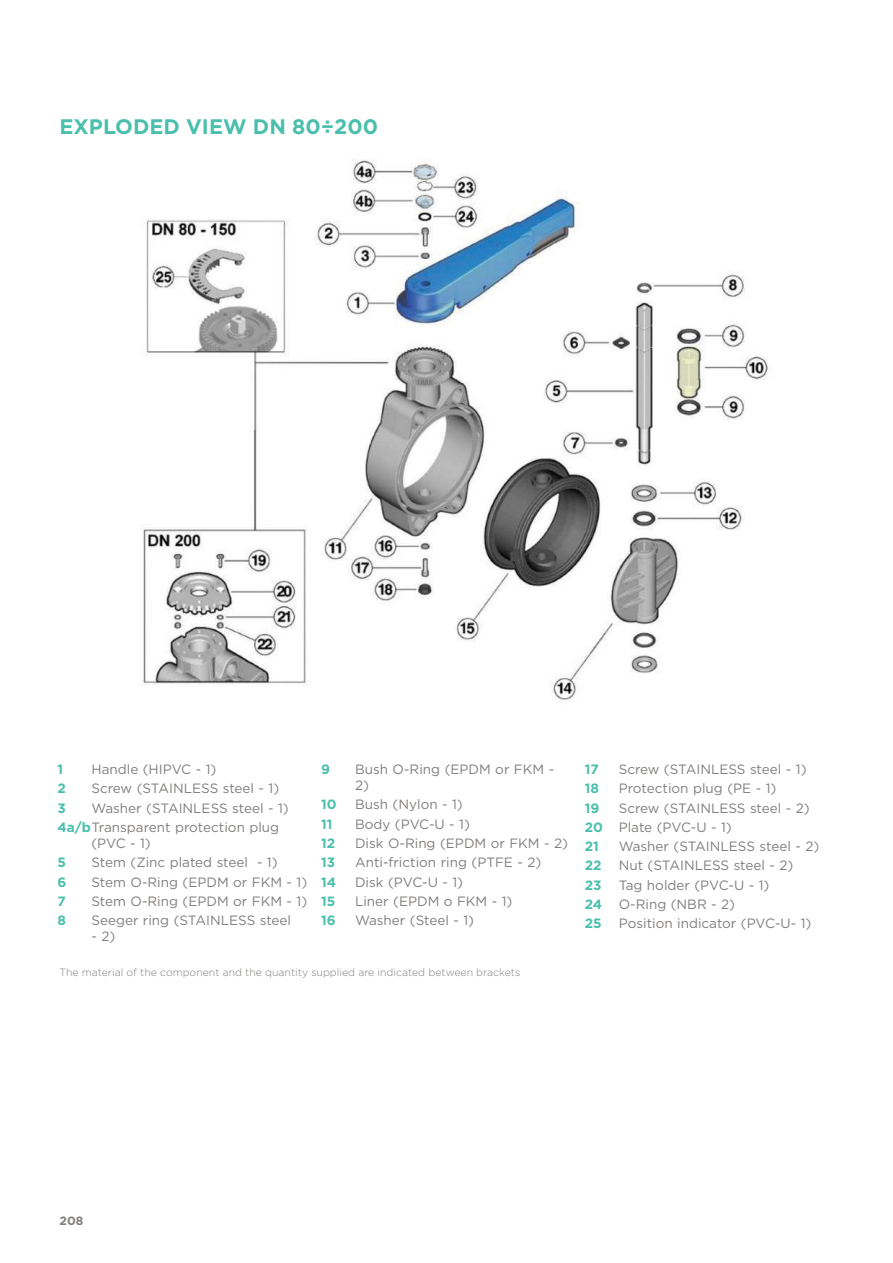
<style>
.page{position:relative;width:893px;height:1263px;background:#fff}
.page>*{position:absolute;margin:0;border:0;box-sizing:border-box;transform-origin:0 0}
.t1{font:700 21px "Gotham";color:#4bbfad}
.t2{font:13.5px/19.4px "Gotham";color:#817f7d}
.t3{font:700 13.5px "Gotham";color:#4bbfad}
.t4{font:700 12px "Gotham";color:#817f7d}
.t5{font:300 10.5px "Gotham";color:#817f7d}
.s1{font-weight:700;color:#4bbfad}
</style>
<div class="page">
<img style="left:142px;top:160px;width:627px;height:541px">
<h1 class="t1" style="left:60px;top:117px;width:320px">EXPLODED VIEW DN 80÷200</h1>
<p class="t3" style="left:57px;top:763px;width:7px">1</p>
<p class="t2" style="left:91px;top:760px;width:126px">Handle (HIPVC - 1)</p>
<p class="t3" style="left:57px;top:782px;width:10px">2</p>
<p class="t2" style="left:91px;top:779px;width:189px">Screw (STAINLESS steel - 1)</p>
<p class="t3" style="left:57px;top:802px;width:10px">3</p>
<p class="t2" style="left:57px;top:799px;width:233px;text-indent:34px">Washer (STAINLESS steel - 1)<br><span class="s1">4a/b</span>Transparent protection plug</p>
<p class="t2" style="left:91px;top:834px;width:61px">(PVC - 1)</p>
<p class="t3" style="left:57px;top:856px;width:10px">5</p>
<p class="t2" style="left:91px;top:853px;width:188px">Stem (Zinc plated steel - 1)</p>
<p class="t3" style="left:57px;top:876px;width:10px">6</p>
<p class="t2" style="left:91px;top:873px;width:217px">Stem O-Ring (EPDM or FKM - 1)</p>
<p class="t3" style="left:57px;top:895px;width:10px">7</p>
<p class="t2" style="left:91px;top:892px;width:217px">Stem O-Ring (EPDM or FKM - 1)</p>
<p class="t3" style="left:57px;top:914px;width:10px">8</p>
<p class="t2" style="left:91px;top:911px;width:201px">Seeger ring (STAINLESS steel</p>
<p class="t2" style="left:91px;top:928px;width:25px">- 2)</p>
<p class="t3" style="left:321px;top:763px;width:10px">9</p>
<p class="t2" style="left:355px;top:762px;width:201px;line-height:16.2px">Bush O-Ring (EPDM or FKM -<br>2)</p>
<p class="t3" style="left:321px;top:799px;width:17px">10</p>
<p class="t2" style="left:355px;top:796px;width:109px">Bush (Nylon - 1)</p>
<p class="t3" style="left:321px;top:818px;width:13px">11</p>
<p class="t2" style="left:355px;top:815px;width:116px">Body (PVC-U - 1)</p>
<p class="t3" style="left:321px;top:837px;width:16px">12</p>
<p class="t2" style="left:355px;top:834px;width:214px">Disk O-Ring (EPDM or FKM - 2)</p>
<p class="t3" style="left:321px;top:856px;width:16px">13</p>
<p class="t2" style="left:355px;top:853px;width:188px">Anti-friction ring (PTFE - 2)</p>
<p class="t3" style="left:321px;top:876px;width:16px">14</p>
<p class="t2" style="left:355px;top:873px;width:109px">Disk (PVC-U - 1)</p>
<p class="t3" style="left:321px;top:895px;width:16px">15</p>
<p class="t2" style="left:355px;top:892px;width:159px">Liner (EPDM o FKM - 1)</p>
<p class="t3" style="left:321px;top:914px;width:16px">16</p>
<p class="t2" style="left:355px;top:911px;width:121px">Washer (Steel - 1)</p>
<p class="t5" style="left:60px;top:968px;width:462px">The material of the component and the quantity supplied are indicated between brackets</p>
<p class="t3" style="left:585px;top:763px;width:16px">17</p>
<p class="t2" style="left:619px;top:760px;width:189px">Screw (STAINLESS steel - 1)</p>
<p class="t3" style="left:585px;top:782px;width:16px">18</p>
<p class="t2" style="left:619px;top:779px;width:159px">Protection plug (PE - 1)</p>
<p class="t3" style="left:585px;top:802px;width:16px">19</p>
<p class="t2" style="left:585px;top:799px;width:227px;text-indent:34px">Screw (STAINLESS steel - 2)<br><span class="s1">20</span> Plate (PVC-U - 1)<br><span class="s1">21</span></p>
<p class="t2" style="left:619px;top:837px;width:202px">Washer (STAINLESS steel - 2)</p>
<p class="t3" style="left:585px;top:860px;width:18px">22</p>
<p class="t2" style="left:619px;top:857px;width:176px">Nut (STAINLESS steel - 2)</p>
<p class="t3" style="left:585px;top:879px;width:18px">23</p>
<p class="t2" style="left:585px;top:876px;width:186px;text-indent:34px">Tag holder (PVC-U - 1)<br><span class="s1">24</span> O-Ring (NBR - 2)<br><span class="s1">25</span></p>
<p class="t2" style="left:619px;top:915px;width:194px">Position indicator (PVC-U- 1)</p>
<p class="t4" style="left:60px;top:1215px;width:25px">208</p>
</div>
